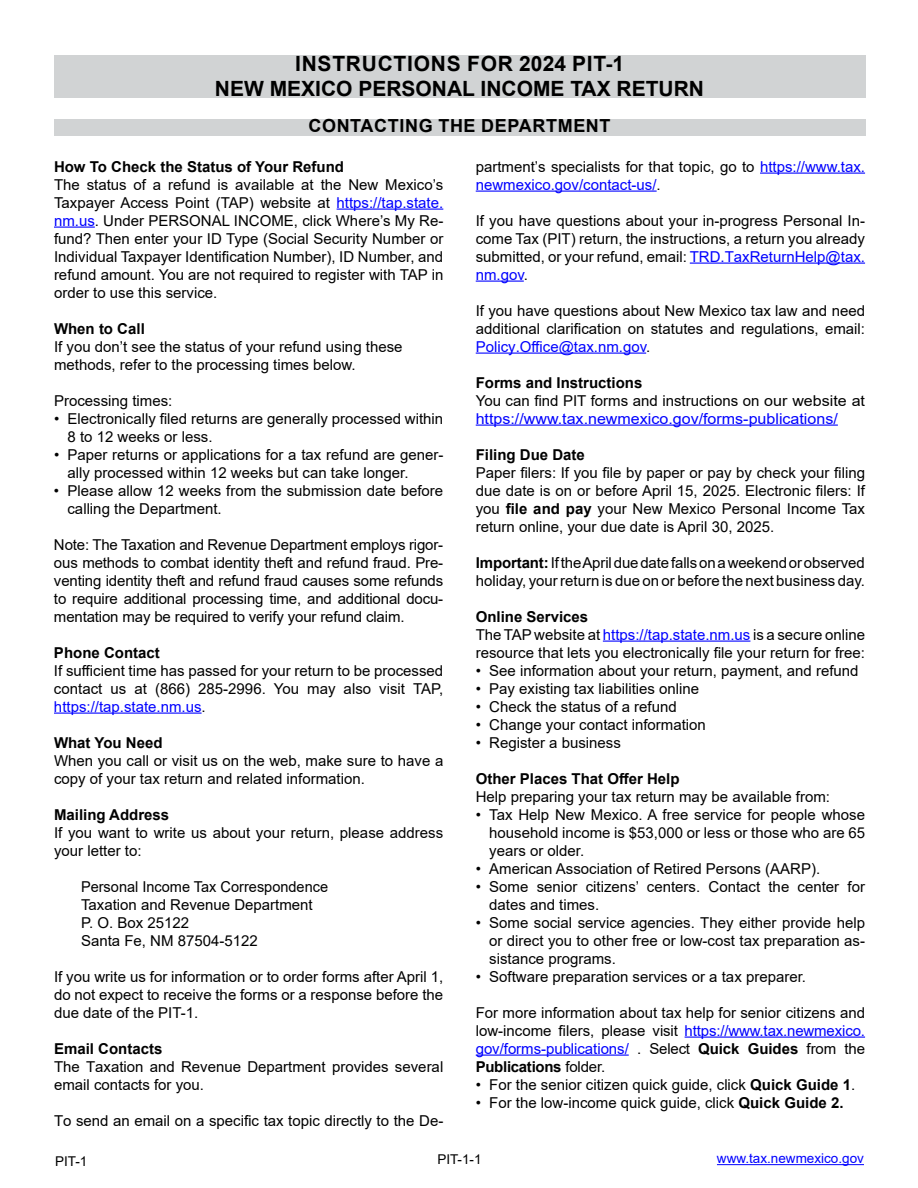
<style>
.page{position:relative;width:918px;height:1188px;background:#fff}
.page>*{position:absolute;margin:0;border:0;box-sizing:border-box;transform-origin:0 0}
.t1{font:700 21px/25.2px "Arial";color:#000;text-align:center}
.t2{font:700 18px "Arial";letter-spacing:.035em;color:#000}
.t3{font:15px/18px "Arial";color:#000}
.t4{font:700 15px "Arial";color:#000}
.t5{font:15px/18px "Arial";color:#00f}
.t6{font:15px "Arial";color:#00f;scale:1.07 1}
.t7{font:13.5px "Arial";color:#00f}
.t8{font:13.5px "Arial";color:#000}
.s1{color:#00f}
.s2{color:#000}
.s3{font-weight:700}
</style>
<div class="page">
<div style="left:54px;top:119px;width:811px;height:17px;background:#d1d3d4"></div>
<hr style="left:337px;top:209px;width:106px;height:1px;background:#00f">
<hr style="left:54px;top:227px;width:41px;height:1px;background:#00f">
<hr style="left:54px;top:713px;width:148px;height:1px;background:#00f">
<hr style="left:760px;top:173px;width:105px;height:1px;background:#00f">
<hr style="left:476px;top:191px;width:181px;height:1px;background:#00f">
<hr style="left:690px;top:263px;width:175px;height:1px;background:#00f">
<hr style="left:476px;top:281px;width:48px;height:1px;background:#00f">
<hr style="left:476px;top:353px;width:170px;height:1px;background:#00f">
<hr style="left:476px;top:425px;width:362px;height:1px;background:#00f">
<hr style="left:603px;top:641px;width:147px;height:1px;background:#00f">
<hr style="left:685px;top:1037px;width:180px;height:1px;background:#00f">
<hr style="left:476px;top:1055px;width:153px;height:1px;background:#00f">
<div style="left:54px;top:55px;width:811px;height:42px;background:#d1d3d4"></div>
<hr style="left:717px;top:1164px;width:147px;height:1px;background:#00f">
<h1 class="t1" style="left:215px;top:51px;width:491px">INSTRUCTIONS FOR 2024 PIT-1<br>NEW MEXICO PERSONAL INCOME TAX RETURN</h1>
<p class="t2" style="left:308px;top:113px;width:304px">CONTACTING THE DEPARTMENT</p>
<p class="t4" style="left:54px;top:156px;width:292px">How To Check the Status of Your Refund</p>
<p class="t3" style="left:54px;top:175px;width:391px;text-align:justify">The status of a refund is available at the New Mexico’s Taxpayer Access Point (TAP) website at <span class="s1">https://tap.state. nm.us</span>. Under PERSONAL INCOME, click Where’s My Re&shy;fund? Then enter your ID Type (Social Security Number or Individual Taxpayer Identification Number), ID Number, and refund amount. You are not required to register with TAP in order to use this service.</p>
<p class="t4" style="left:54px;top:318px;width:92px">When to Call</p>
<p class="t3" style="left:54px;top:337px;width:350px">If you don’t see the status of your refund using these methods, refer to the processing times below.</p>
<p class="t3" style="left:54px;top:391px;width:120px">Processing times:</p>
<p class="t3" style="left:68px;top:409px;width:377px;text-indent:-14px">• Electronically filed returns are generally processed within<br>8 to 12 weeks or less.</p>
<p class="t3" style="left:67px;top:445px;width:377px;text-indent:-13px">• Paper returns or applications for a tax refund are gener&shy;ally processed within 12 weeks but can take longer.</p>
<p class="t3" style="left:67px;top:481px;width:377px;text-indent:-14px">• Please allow 12 weeks from the submission date before calling the Department.</p>
<p class="t3" style="left:54px;top:535px;width:391px;text-align:justify">Note: The Taxation and Revenue Department employs rigor&shy;ous methods to combat identity theft and refund fraud. Pre&shy;venting identity theft and refund fraud causes some refunds to require additional processing time, and additional docu&shy;mentation may be required to verify your refund claim.</p>
<p class="t4" style="left:54px;top:642px;width:107px">Phone Contact</p>
<p class="t3" style="left:54px;top:661px;width:391px;text-align:justify">If sufficient time has passed for your return to be processed contact us at (866) 285-2996. You may also visit TAP, <span class="s1">https://tap.state.nm.us</span>.</p>
<p class="t4" style="left:54px;top:732px;width:110px">What You Need</p>
<p class="t3" style="left:54px;top:751px;width:391px">When you call or visit us on the web, make sure to have a copy of your tax return and related information.</p>
<p class="t4" style="left:54px;top:804px;width:117px">Mailing Address</p>
<p class="t3" style="left:54px;top:823px;width:391px">If you want to write us about your return, please address your letter to:</p>
<p class="t3" style="left:81px;top:877px;width:249px">Personal Income Tax Correspondence<br>Taxation and Revenue Department<br>P. O. Box 25122<br>Santa Fe, NM 87504-5122</p>
<p class="t3" style="left:54px;top:967px;width:391px;text-align:justify">If you write us for information or to order forms after April 1, do not expect to receive the forms or a response before the due date of the PIT-1.</p>
<p class="t4" style="left:54px;top:1038px;width:110px">Email Contacts</p>
<p class="t3" style="left:54px;top:1057px;width:391px">The Taxation and Revenue Department provides several email contacts for you.</p>
<p class="t3" style="left:54px;top:1111px;width:391px">To send an email on a specific tax topic directly to the De-</p>
<p class="t5" style="left:476px;top:157px;width:391px"><span class="s2">partment’s specialists for that topic, go to</span> https://www.tax. newmexico.gov/contact-us/<span class="s2">.</span></p>
<p class="t3" style="left:476px;top:211px;width:391px;text-align:justify">If you have questions about your in-progress Personal In&shy;come Tax (PIT) return, the instructions, a return you already submitted, or your refund, email: <span class="s1">TRD.TaxReturnHelp@tax. nm.gov</span>.</p>
<p class="t3" style="left:476px;top:301px;width:391px;text-align:justify">If you have questions about New Mexico tax law and need additional clarification on statutes and regulations, email:<br><span class="s1">Policy.Office@tax.nm.gov</span>.</p>
<p class="t4" style="left:476px;top:372px;width:168px">Forms and Instructions</p>
<p class="t3" style="left:476px;top:391px;width:391px">You can find PIT forms and instructions on our website at</p>
<p class="t6" style="left:476px;top:408px;width:340px">https://www.tax.newmexico.gov/forms-publications/</p>
<p class="t4" style="left:476px;top:444px;width:111px">Filing Due Date</p>
<p class="t3" style="left:476px;top:463px;width:391px;text-align:justify">Paper filers: If you file by paper or pay by check your filing due date is on or before April 15, 2025. Electronic filers: If you <span class="s3">file and pay</span> your New Mexico Personal Income Tax return online, your due date is April 30, 2025.</p>
<p class="t3" style="left:476px;top:553px;width:391px"><span class="s3">Important:</span> If the April due date falls on a weekend or observed holiday, your return is due on or before the next business day.</p>
<p class="t3" style="left:476px;top:607px;width:391px"><span class="s3">Online Services<br></span>The TAP website at <span class="s1">https://tap.state.nm.us</span> is a secure online resource that lets you electronically file your return for free:</p>
<p class="t3" style="left:476px;top:661px;width:384px">• See information about your return, payment, and refund</p>
<p class="t3" style="left:476px;top:679px;width:225px">• Pay existing tax liabilities online</p>
<p class="t3" style="left:476px;top:697px;width:203px">• Check the status of a refund</p>
<p class="t3" style="left:476px;top:715px;width:232px">• Change your contact information</p>
<p class="t3" style="left:476px;top:733px;width:147px">• Register a business</p>
<p class="t4" style="left:476px;top:768px;width:205px">Other Places That Offer Help</p>
<p class="t3" style="left:476px;top:787px;width:356px">Help preparing your tax return may be available from:</p>
<p class="t3" style="left:489px;top:805px;width:377px;text-align:justify;text-indent:-14px">• Tax Help New Mexico. A free service for people whose household income is $53,000 or less or those who are 65 years or older.</p>
<p class="t3" style="left:476px;top:859px;width:346px">• American Association of Retired Persons (AARP).</p>
<p class="t3" style="left:489px;top:877px;width:377px;text-indent:-14px">• Some senior citizens’ centers. Contact the center for dates and times.</p>
<p class="t3" style="left:489px;top:913px;width:377px;text-align:justify;text-indent:-14px">• Some social service agencies. They either provide help or direct you to other free or low-cost tax preparation as&shy;sistance programs.</p>
<p class="t3" style="left:476px;top:967px;width:332px">• Software preparation services or a tax preparer.</p>
<p class="t3" style="left:476px;top:1003px;width:391px;text-align:justify">For more information about tax help for senior citizens and low-income filers, please visit <span class="s1">https://www.tax.newmexico. gov/forms-publications/</span> . Select <span class="s3">Quick Guides</span> from the <span class="s3">Publications</span> folder.</p>
<p class="t3" style="left:476px;top:1075px;width:381px">• For the senior citizen quick guide, click <span class="s3">Quick Guide 1</span>.</p>
<p class="t3" style="left:476px;top:1093px;width:369px">• For the low-income quick guide, click <span class="s3">Quick Guide 2.</span></p>
<p class="t8" style="left:55px;top:1152px;width:34px">PIT-1</p>
<p class="t8" style="left:437px;top:1150px;width:46px">PIT-1-1</p>
<p class="t7" style="left:717px;top:1149px;width:149px">www.tax.newmexico.gov</p>
</div>
